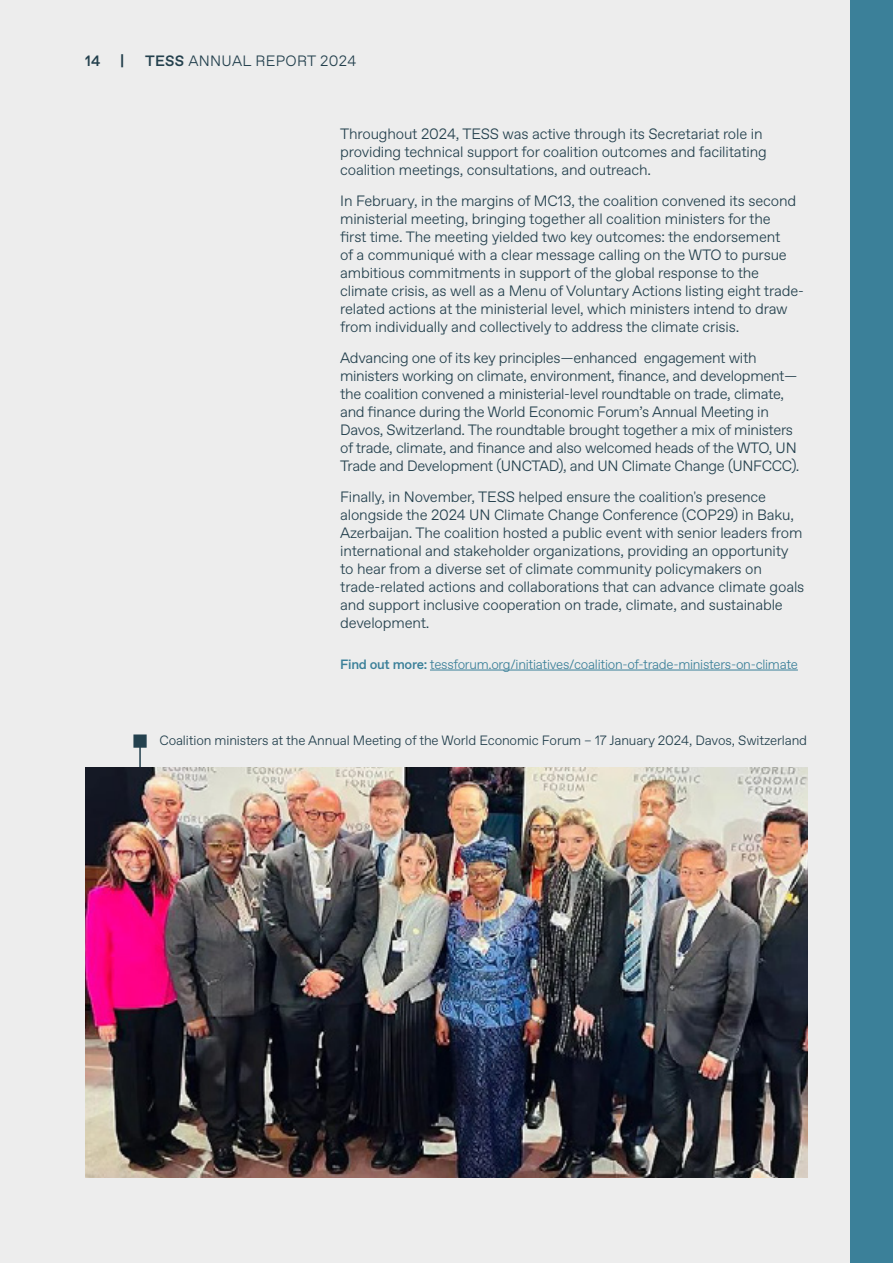
<style>
.page{position:relative;width:893px;height:1263px;background:#ededed}
.page>*{position:absolute;margin:0;border:0;box-sizing:border-box;transform-origin:0 0}
.t1{font:300 15px/18px "ABC Favorit";letter-spacing:-.01em;color:#23404d}
.t2{font:300 15px "ABC Favorit";letter-spacing:.02em;color:#23404d}
.t3{font:500 15px "ABC Favorit";color:#23404d}
.t4{font:300 13.5px "ABC Favorit";letter-spacing:-.01em;color:#23404d}
.t5{font:300 13.5px "ABC Favorit";letter-spacing:-.02em;color:#3b8099}
.s1{font-weight:500}
</style>
<div class="page">
<hr style="left:430px;top:670px;width:368px;height:1px;background:#3b8099">
<div style="left:850px;top:0;width:43px;height:1263px;background:#3b8099"></div>
<div style="left:133px;top:734px;width:14px;height:14px;background:#23404d;border:2px solid #23404d"></div>
<hr style="left:139px;top:741px;width:2px;height:75px;background:#23404d">
<img style="left:85px;top:767px;width:723px;height:411px">
<p class="t3" style="left:85px;top:52px;width:17px">14</p>
<p class="t3" style="left:120px;top:52px;width:6px">|</p>
<p class="t2" style="left:145px;top:52px;width:213px"><span class="s1">TESS</span> ANNUAL REPORT 2024</p>
<p class="t1" style="left:340px;top:125px;width:428px">Throughout 2024, TESS was active through its Secretariat role in providing technical support for coalition outcomes and facilitating coalition meetings, consultations, and outreach.</p>
<p class="t1" style="left:340px;top:192px;width:465px">In February, in the margins of MC13, the coalition convened its second ministerial meeting, bringing together all coalition ministers for the<br>first time. The meeting yielded two key outcomes: the endorsement<br>of a communiqué with a clear message calling on the WTO to pursue ambitious commitments in support of the global response to the climate crisis, as well as a Menu of Voluntary Actions listing eight trade&shy;related actions at the ministerial level, which ministers intend to draw from individually and collectively to address the climate crisis.</p>
<p class="t1" style="left:340px;top:349px;width:461px">Advancing one of its key principles—enhanced engagement with ministers working on climate, environment, finance, and development— the coalition convened a ministerial-level roundtable on trade, climate, and finance during the World Economic Forum’s Annual Meeting in Davos, Switzerland. The roundtable brought together a mix of ministers of trade, climate, and finance and also welcomed heads of the WTO, UN Trade and Development (UNCTAD), and UN Climate Change (UNFCCC).</p>
<p class="t1" style="left:340px;top:488px;width:466px">Finally, in November, TESS helped ensure the coalition's presence alongside the 2024 UN Climate Change Conference (COP29) in Baku, Azerbaijan. The coalition hosted a public event with senior leaders from international and stakeholder organizations, providing an opportunity to hear from a diverse set of climate community policymakers on trade-related actions and collaborations that can advance climate goals and support inclusive cooperation on trade, climate, and sustainable development.</p>
<p class="t5" style="left:340px;top:656px;width:459px"><span class="s1">Find out more:</span> tessforum.org/initiatives/coalition-of-trade-ministers-on-climate</p>
<p class="t4" style="left:159px;top:733px;width:649px">Coalition ministers at the Annual Meeting of the World Economic Forum – 17 January 2024, Davos, Switzerland</p>
</div>
